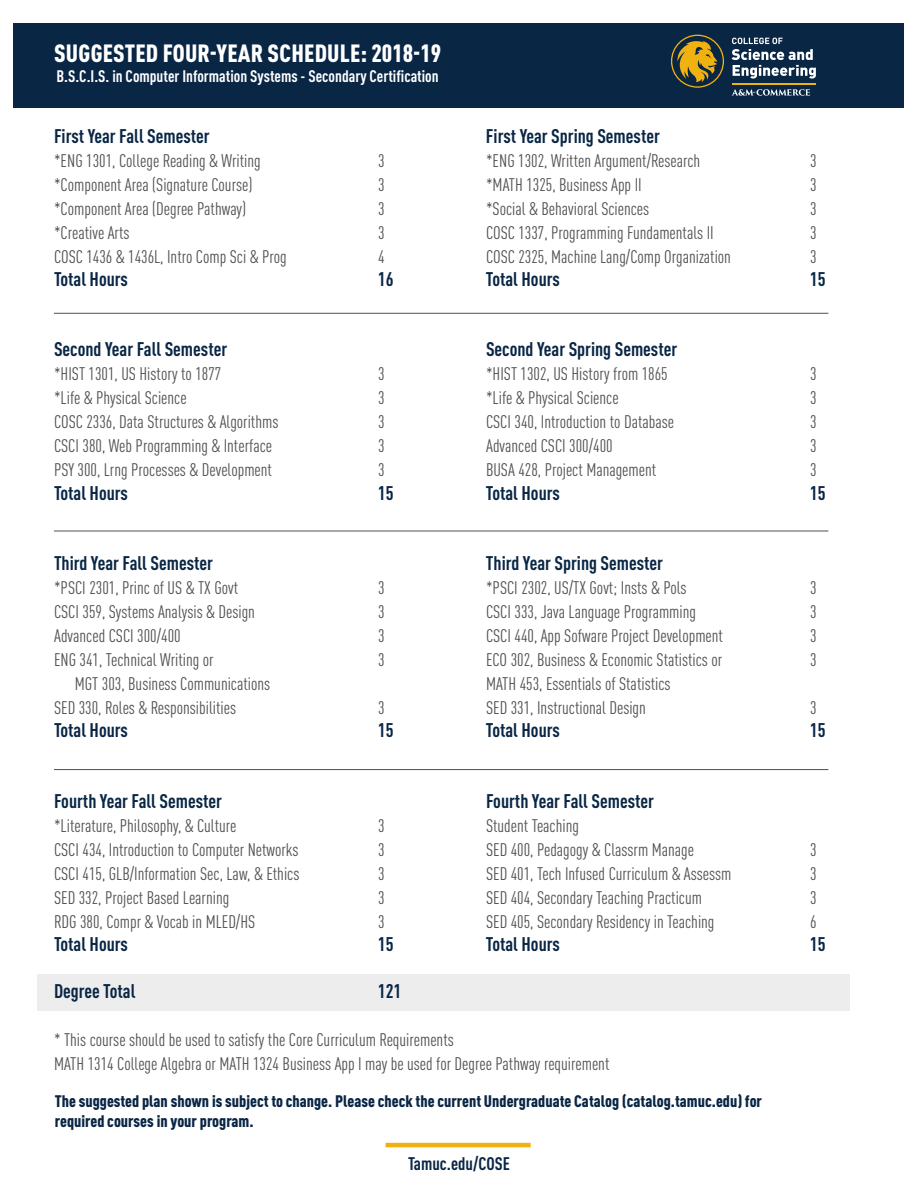
<style>
.page{position:relative;width:918px;height:1188px;background:#fff}
.page>*{position:absolute;margin:0;border:0;box-sizing:border-box;transform-origin:0 0}
.t1{font:900 condensed 24.6px "DINOT";letter-spacing:.01em;color:#fff}
.t2{font:700 condensed 19.5px "DINOT";color:#092645}
.t3{font:condensed 18px/24px "DINOT";color:#505052}
.t4{font:700 condensed 18px "DINOT";color:#092645}
.t5{font:900 condensed 16.5px/19.8px "DINOT";color:#092645}
.t6{font:700 condensed 16.5px "DINOT";color:#fff}
</style>
<div class="page">
<div style="left:38px;top:975px;width:812px;height:36px;background:#ededee"></div>
<div style="left:14px;top:24px;width:890px;height:84px;background:#092645"></div>
<svg style="left:671px;top:35px;width:53px;height:53px"></svg>
<hr style="left:732px;top:84px;width:84px;height:1px;background:#efb211">
<svg style="left:732px;top:38px;width:84px;height:41px"></svg>
<svg style="left:732px;top:89px;width:78px;height:7px"></svg>
<hr style="left:386px;top:1143px;width:145px;height:4px;background:#efb211">
<hr style="left:54px;top:313px;width:774px;height:1px;background:#505052">
<hr style="left:54px;top:531px;width:774px;height:1px;background:#505052">
<hr style="left:54px;top:769px;width:774px;height:1px;background:#505052">
<h1 class="t1" style="left:54px;top:38px;width:389px">SUGGESTED FOUR-YEAR SCHEDULE: 2018-19</h1>
<p class="t6" style="left:57px;top:66px;width:384px">B.S.C.I.S. in Computer Information Systems - Secondary Certification</p>
<p class="t2" style="left:54px;top:124px;width:157px">First Year Fall Semester</p>
<p class="t2" style="left:486px;top:124px;width:175px">First Year Spring Semester</p>
<p class="t3" style="left:54px;top:148px;width:208px">*ENG 1301, College Reading &amp; Writing</p>
<p class="t3" style="left:378px;top:148px;width:8px">3</p>
<p class="t3" style="left:486px;top:148px;width:216px">*ENG 1302, Written Argument/Research</p>
<p class="t3" style="left:810px;top:148px;width:8px">3</p>
<p class="t3" style="left:54px;top:172px;width:200px">*Component Area (Signature Course)</p>
<p class="t3" style="left:378px;top:172px;width:8px">3</p>
<p class="t3" style="left:486px;top:172px;width:157px">*MATH 1325, Business App II</p>
<p class="t3" style="left:810px;top:172px;width:8px">3</p>
<p class="t3" style="left:54px;top:196px;width:194px">*Component Area (Degree Pathway)</p>
<p class="t3" style="left:378px;top:196px;width:8px">3</p>
<p class="t3" style="left:486px;top:196px;width:165px">*Social &amp; Behavioral Sciences</p>
<p class="t3" style="left:810px;top:196px;width:8px">3</p>
<p class="t3" style="left:54px;top:220px;width:77px">*Creative Arts</p>
<p class="t3" style="left:378px;top:220px;width:8px">3</p>
<p class="t3" style="left:486px;top:220px;width:229px">COSC 1337, Programming Fundamentals II</p>
<p class="t3" style="left:810px;top:220px;width:8px">3</p>
<p class="t3" style="left:54px;top:244px;width:234px">COSC 1436 &amp; 1436L, Intro Comp Sci &amp; Prog</p>
<p class="t3" style="left:378px;top:244px;width:8px">4</p>
<p class="t3" style="left:486px;top:244px;width:247px">COSC 2325, Machine Lang/Comp Organization</p>
<p class="t3" style="left:810px;top:244px;width:8px">3</p>
<p class="t2" style="left:54px;top:267px;width:76px">Total Hours</p>
<p class="t2" style="left:378px;top:267px;width:17px">16</p>
<p class="t2" style="left:486px;top:267px;width:76px">Total Hours</p>
<p class="t2" style="left:810px;top:267px;width:17px">15</p>
<p class="t2" style="left:54px;top:338px;width:175px">Second Year Fall Semester</p>
<p class="t2" style="left:486px;top:338px;width:193px">Second Year Spring Semester</p>
<p class="t3" style="left:54px;top:362px;width:169px">*HIST 1301, US History to 1877</p>
<p class="t3" style="left:378px;top:362px;width:8px">3</p>
<p class="t3" style="left:486px;top:362px;width:183px">*HIST 1302, US History from 1865</p>
<p class="t3" style="left:810px;top:362px;width:8px">3</p>
<p class="t3" style="left:54px;top:386px;width:134px">*Life &amp; Physical Science</p>
<p class="t3" style="left:378px;top:386px;width:8px">3</p>
<p class="t3" style="left:486px;top:386px;width:134px">*Life &amp; Physical Science</p>
<p class="t3" style="left:810px;top:386px;width:8px">3</p>
<p class="t3" style="left:54px;top:410px;width:226px">COSC 2336, Data Structures &amp; Algorithms</p>
<p class="t3" style="left:378px;top:410px;width:8px">3</p>
<p class="t3" style="left:486px;top:410px;width:190px">CSCI 340, Introduction to Database</p>
<p class="t3" style="left:810px;top:410px;width:8px">3</p>
<p class="t3" style="left:54px;top:434px;width:220px">CSCI 380, Web Programming &amp; Interface</p>
<p class="t3" style="left:378px;top:434px;width:8px">3</p>
<p class="t3" style="left:486px;top:434px;width:128px">Advanced CSCI 300/400</p>
<p class="t3" style="left:810px;top:434px;width:8px">3</p>
<p class="t3" style="left:54px;top:458px;width:220px">PSY 300, Lrng Processes &amp; Development</p>
<p class="t3" style="left:378px;top:458px;width:8px">3</p>
<p class="t3" style="left:486px;top:458px;width:172px">BUSA 428, Project Management</p>
<p class="t3" style="left:810px;top:458px;width:8px">3</p>
<p class="t2" style="left:54px;top:481px;width:76px">Total Hours</p>
<p class="t2" style="left:378px;top:481px;width:17px">15</p>
<p class="t2" style="left:486px;top:481px;width:76px">Total Hours</p>
<p class="t2" style="left:810px;top:481px;width:17px">15</p>
<p class="t2" style="left:54px;top:551px;width:161px">Third Year Fall Semester</p>
<p class="t2" style="left:486px;top:551px;width:179px">Third Year Spring Semester</p>
<p class="t3" style="left:54px;top:576px;width:186px">*PSCI 2301, Princ of US &amp; TX Govt</p>
<p class="t3" style="left:378px;top:576px;width:8px">3</p>
<p class="t3" style="left:486px;top:576px;width:202px">*PSCI 2302, US/TX Govt; Insts &amp; Pols</p>
<p class="t3" style="left:810px;top:576px;width:8px">3</p>
<p class="t3" style="left:54px;top:600px;width:203px">CSCI 359, Systems Analysis &amp; Design</p>
<p class="t3" style="left:378px;top:600px;width:8px">3</p>
<p class="t3" style="left:486px;top:600px;width:212px">CSCI 333, Java Language Programming</p>
<p class="t3" style="left:810px;top:600px;width:8px">3</p>
<p class="t3" style="left:54px;top:624px;width:128px">Advanced CSCI 300/400</p>
<p class="t3" style="left:378px;top:624px;width:8px">3</p>
<p class="t3" style="left:486px;top:624px;width:239px">CSCI 440, App Sofware Project Development</p>
<p class="t3" style="left:810px;top:624px;width:8px">3</p>
<p class="t3" style="left:54px;top:648px;width:161px">ENG 341, Technical Writing or</p>
<p class="t3" style="left:378px;top:648px;width:8px">3</p>
<p class="t3" style="left:486px;top:648px;width:238px">ECO 302, Business &amp; Economic Statistics or</p>
<p class="t3" style="left:810px;top:648px;width:8px">3</p>
<p class="t3" style="left:75px;top:672px;width:197px">MGT 303, Business Communications</p>
<p class="t3" style="left:486px;top:672px;width:186px">MATH 453, Essentials of Statistics</p>
<p class="t3" style="left:54px;top:696px;width:184px">SED 330, Roles &amp; Responsibilities</p>
<p class="t3" style="left:378px;top:696px;width:8px">3</p>
<p class="t3" style="left:486px;top:696px;width:161px">SED 331, Instructional Design</p>
<p class="t3" style="left:810px;top:696px;width:8px">3</p>
<p class="t2" style="left:54px;top:719px;width:76px">Total Hours</p>
<p class="t2" style="left:378px;top:719px;width:17px">15</p>
<p class="t2" style="left:486px;top:719px;width:76px">Total Hours</p>
<p class="t2" style="left:810px;top:719px;width:17px">15</p>
<p class="t2" style="left:54px;top:789px;width:170px">Fourth Year Fall Semester</p>
<p class="t2" style="left:486px;top:789px;width:170px">Fourth Year Fall Semester</p>
<p class="t3" style="left:54px;top:813px;width:184px">*Literature, Philosophy, &amp; Culture</p>
<p class="t3" style="left:378px;top:813px;width:8px">3</p>
<p class="t3" style="left:486px;top:813px;width:95px">Student Teaching</p>
<p class="t3" style="left:54px;top:837px;width:246px">CSCI 434, Introduction to Computer Networks</p>
<p class="t3" style="left:378px;top:837px;width:8px">3</p>
<p class="t3" style="left:486px;top:837px;width:210px">SED 400, Pedagogy &amp; Classrm Manage</p>
<p class="t3" style="left:810px;top:837px;width:8px">3</p>
<p class="t3" style="left:54px;top:861px;width:247px">CSCI 415, GLB/Information Sec, Law, &amp; Ethics</p>
<p class="t3" style="left:378px;top:861px;width:8px">3</p>
<p class="t3" style="left:486px;top:861px;width:247px">SED 401, Tech Infused Curriculum &amp; Assessm</p>
<p class="t3" style="left:810px;top:861px;width:8px">3</p>
<p class="t3" style="left:54px;top:885px;width:177px">SED 332, Project Based Learning</p>
<p class="t3" style="left:378px;top:885px;width:8px">3</p>
<p class="t3" style="left:486px;top:885px;width:218px">SED 404, Secondary Teaching Practicum</p>
<p class="t3" style="left:810px;top:885px;width:8px">3</p>
<p class="t3" style="left:54px;top:909px;width:203px">RDG 380, Compr &amp; Vocab in MLED/HS</p>
<p class="t3" style="left:378px;top:909px;width:8px">3</p>
<p class="t3" style="left:486px;top:909px;width:230px">SED 405, Secondary Residency in Teaching</p>
<p class="t3" style="left:810px;top:909px;width:8px">6</p>
<p class="t2" style="left:54px;top:932px;width:76px">Total Hours</p>
<p class="t2" style="left:378px;top:932px;width:17px">15</p>
<p class="t2" style="left:486px;top:932px;width:76px">Total Hours</p>
<p class="t2" style="left:810px;top:932px;width:17px">15</p>
<p class="t2" style="left:54px;top:979px;width:83px">Degree Total</p>
<p class="t2" style="left:378px;top:979px;width:25px">121</p>
<p class="t3" style="left:54px;top:1027px;width:557px">* This course should be used to satisfy the Core Curriculum Requirements<br>MATH 1314 College Algebra or MATH 1324 Business App I may be used for Degree Pathway requirement</p>
<p class="t5" style="left:55px;top:1091px;width:709px">The suggested plan shown is subject to change. Please check the current Undergraduate Catalog (catalog.tamuc.edu) for required courses in your program.</p>
<p class="t4" style="left:408px;top:1153px;width:103px">Tamuc.edu/COSE</p>
</div>
